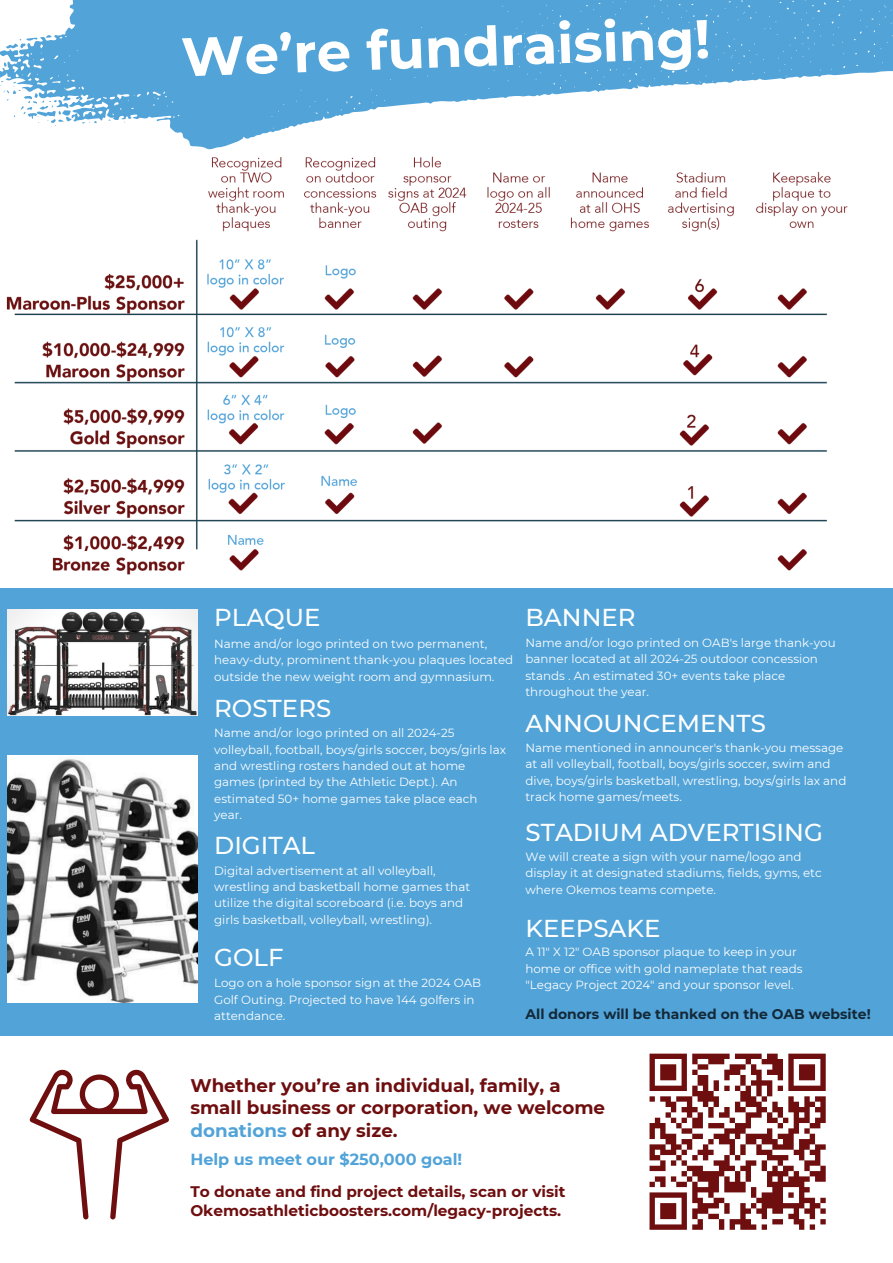
<style>
.page{position:relative;width:893px;height:1263px;background:#fff}
.page>*{position:absolute;margin:0;border:0;box-sizing:border-box;transform-origin:0 0}
.t1{font:700 54.45px "Montserrat";color:#fff}
.t2{font:500 24.45px "Montserrat";color:#fff}
.t3{font:700 18.3px/22.5px "Montserrat";color:#6e0e0f}
.t4{font:700 16.05px "Montserrat";color:#51a3d8}
.t5{font:700 15.3px "Montserrat";color:#6e0e0f}
.t6{font:700 13.95px "Montserrat";color:#142938}
.t7{font:11.85px/16.4px "Montserrat";color:#fff}
.s1{color:#51a3d8}
</style>
<div class="page">
<svg style="left:649px;top:1069px;width:177px;height:161px"></svg>
<svg style="left:30px;top:1069px;width:139px;height:150px"></svg>
<img style="left:0;top:0;width:893px;height:1069px">
<h1 class="t1" style="left:180px;top:24px;width:531px;rotate:-2deg">We’re fundraising!</h1>
<p class="t2" style="left:214px;top:602px;width:108px">PLAQUE</p>
<p class="t7" style="left:214px;top:635px;width:300px">Name and/or logo printed on two permanent, heavy-duty, prominent thank-you plaques located outside the new weight room and gymnasium.</p>
<p class="t2" style="left:214px;top:693px;width:119px">ROSTERS</p>
<p class="t7" style="left:214px;top:725px;width:293px">Name and/or logo printed on all 2024-25 volleyball, football, boys/girls soccer, boys/girls lax and wrestling rosters handed out at home games (printed by the Athletic Dept.). An estimated 50+ home games take place each year.</p>
<p class="t2" style="left:214px;top:830px;width:102px">DIGITAL</p>
<p class="t7" style="left:214px;top:862px;width:257px">Digital advertisement at all volleyball, wrestling and basketball home games that utilize the digital scoreboard (i.e. boys and girls basketball, volleyball, wrestling).</p>
<p class="t2" style="left:214px;top:943px;width:71px">GOLF</p>
<p class="t7" style="left:214px;top:975px;width:268px">Logo on a hole sponsor sign at the 2024 OAB<br>Golf Outing. Projected to have 144 golfers in attendance.</p>
<p class="t2" style="left:525px;top:602px;width:112px">BANNER</p>
<p class="t7" style="left:525px;top:634px;width:312px">Name and/or logo printed on OAB's large thank-you banner located at all 2024-25 outdoor concession stands . An estimated 30+ events take place throughout the year.</p>
<p class="t2" style="left:525px;top:708px;width:242px">ANNOUNCEMENTS</p>
<p class="t7" style="left:525px;top:740px;width:322px">Name mentioned in announcer's thank-you message at all volleyball, football, boys/girls soccer, swim and dive, boys/girls basketball, wrestling, boys/girls lax and track home games/meets.</p>
<p class="t2" style="left:525px;top:817px;width:299px">STADIUM ADVERTISING</p>
<p class="t7" style="left:525px;top:848px;width:298px">We will create a sign with your name/logo and display it at designated stadiums, fields, gyms, etc where Okemos teams compete.</p>
<p class="t2" style="left:525px;top:913px;width:136px">KEEPSAKE</p>
<p class="t7" style="left:525px;top:944px;width:279px">A 11" X 12" OAB sponsor plaque to keep in your home or office with gold nameplate that reads "Legacy Project 2024" and your sponsor level.</p>
<p class="t6" style="left:525px;top:1006px;width:347px">All donors will be thanked on the OAB website!</p>
<p class="t3" style="left:190px;top:1074px;width:416px">Whether you’re an individual, family, a small business or corporation, we welcome <span class="s1">donations</span> of any size.</p>
<p class="t4" style="left:190px;top:1150px;width:273px">Help us meet our $250,000 goal!</p>
<p class="t5" style="left:190px;top:1182px;width:377px">To donate and find project details, scan or visit</p>
<p class="t5" style="left:190px;top:1201px;width:372px">Okemosathleticboosters.com/legacy-projects.</p>
</div>
